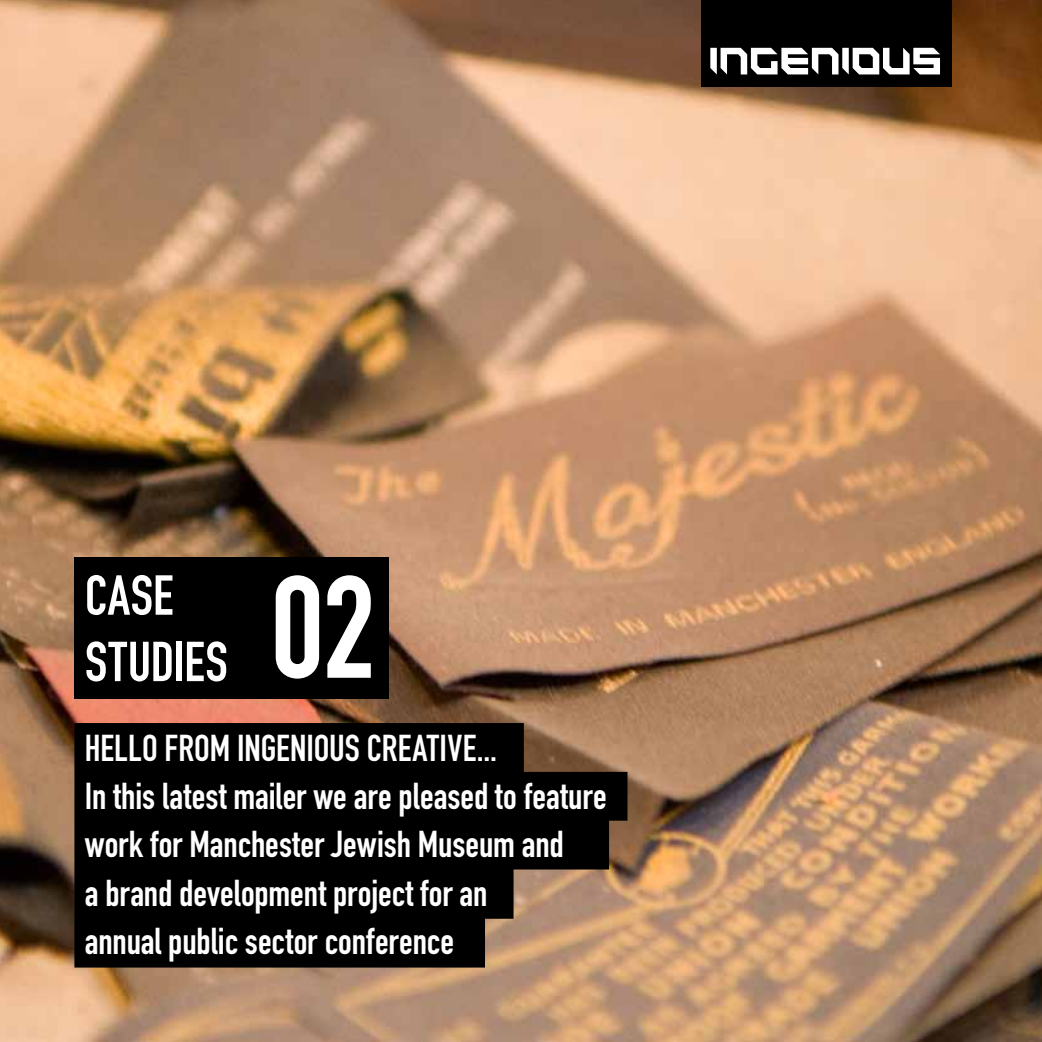
<style>
.page{position:relative;width:1042px;height:1042px;background:#fff}
.page>*{position:absolute;margin:0;border:0;box-sizing:border-box;transform-origin:0 0}
.t1{font:142.62px "DIN Engschrift Std";color:#fff}
.t2{font:55.3px/66.3px "DIN Engschrift Std";letter-spacing:.005em;color:#fff}
.t3{font:36.93px/47.9px "DIN Engschrift Std";color:#fff}
</style>
<div class="page">
<img style="left:0;top:0;width:1042px;height:1042px">
<div style="left:701px;top:0;width:250px;height:87px;background:#000"></div>
<svg style="left:710px;top:48px;width:230px;height:26px"></svg>
<svg style="left:74px;top:723px;width:553px;height:244px;background:#18130e"></svg>
<div style="left:74px;top:557px;width:315px;height:142px;background:#000"></div>
<h2 class="t2" style="left:85px;top:562px;width:144px">CASE<br>STUDIES</h2>
<h1 class="t1" style="left:271px;top:544px;width:106px">02</h1>
<p class="t3" style="left:85px;top:724px;width:414px">HELLO FROM INGENIOUS CREATIVE...</p>
<p class="t3" style="left:85px;top:773px;width:523px">In this latest mailer we are pleased to feature</p>
<p class="t3" style="left:85px;top:820px;width:480px">work for Manchester Jewish Museum and</p>
<p class="t3" style="left:85px;top:869px;width:404px">a brand development project for an annual public sector conference</p>
</div>
